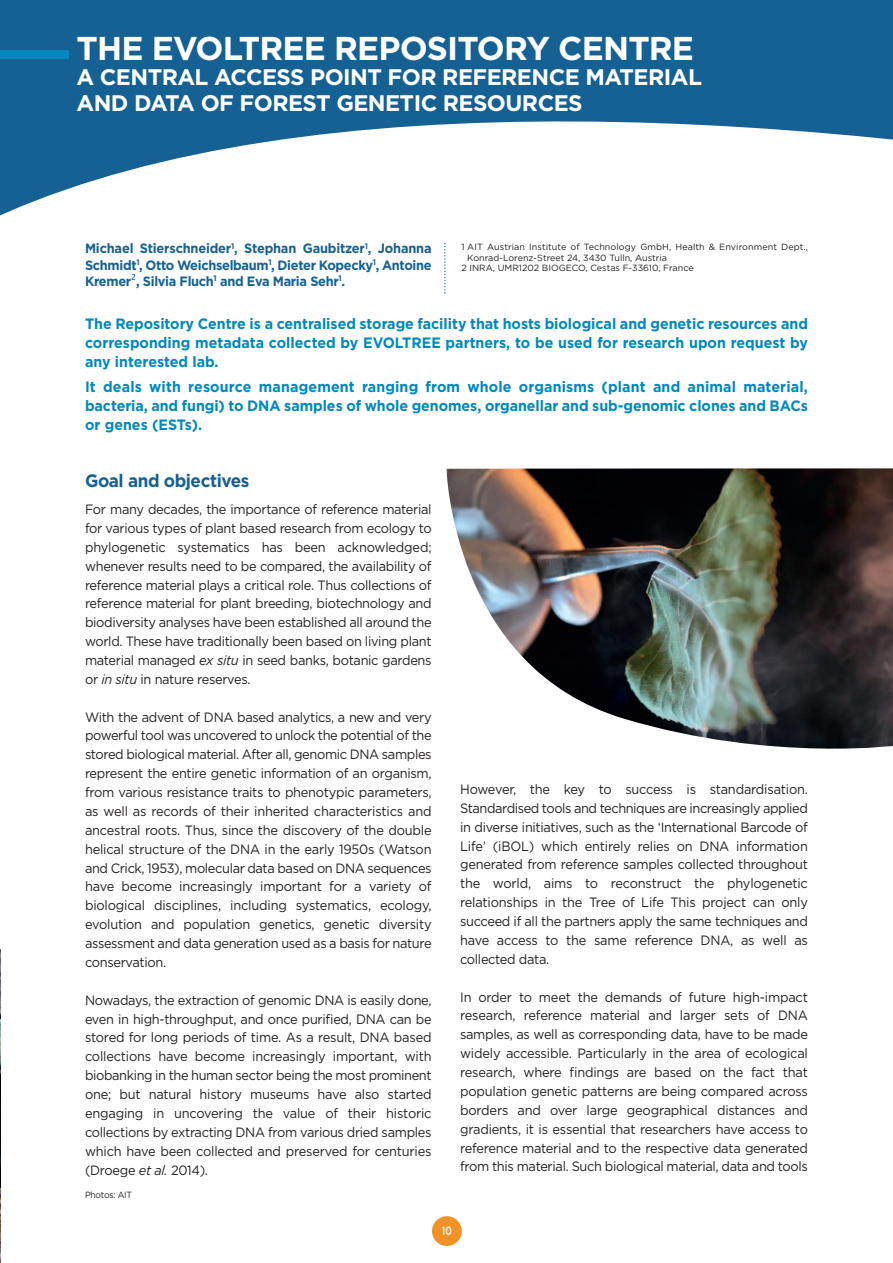
<style>
.page{position:relative;width:893px;height:1263px;background:#fff}
.page>*{position:absolute;margin:0;border:0;box-sizing:border-box;transform-origin:0 0}
.t1{font:700 33px "Gotham";letter-spacing:-.025em;color:#fff}
.t2{font:700 22.5px/25.5px "Gotham";letter-spacing:-.025em;color:#fff}
.t3{font:700 18px "Gotham";letter-spacing:-.025em;color:#156194;scale:.95 1}
.t4{font:700 15px/19px "Gotham";letter-spacing:-.005em;color:#0088c0;text-align:justify;scale:.95 1}
.t5{font:13.5px/18.9px "Gotham";letter-spacing:-.025em;color:#231f20;text-align:justify;scale:.95 1}
.t6{font:700 13.5px/16.2px "Gotham";letter-spacing:-.025em;color:#156194;text-align:justify;scale:.95 1}
.t7{font:500 12px "Gotham";color:#fff;scale:.75 1}
.t8{font:9px "Gotham";color:#231f20}
.t9{font:9px "Gotham";letter-spacing:-.025em;color:#231f20;scale:.95 1}
.s1{font-family:"Lucida Grande";font-weight:400}
.s2{font-style:italic}
</style>
<div class="page">
<svg style="left:0;top:0;width:893px;height:216px;fill:#156194"></svg>
<div style="left:432px;top:1216px;width:30px;height:30px;background:#f09226;border-radius:50%"></div>
<img style="left:0;top:949px;width:1px;height:314px">
<div style="left:1px;top:50px;width:68px;height:9px;background:#0088c0"></div>
<svg style="left:444px;top:243px;width:2px;height:51px"></svg>
<img style="left:446px;top:468px;width:447px;height:281px">
<h1 class="t1" style="left:77px;top:37px;width:619px">THE EVOLTREE REPOSITORY CENTRE</h1>
<h2 class="t2" style="left:77px;top:66px;width:627px">A CENTRAL ACCESS POINT FOR REFERENCE MATERIAL<br>AND DATA OF FOREST GENETIC RESOURCES</h2>
<p class="t6" style="left:85px;top:242px;width:366px">Michael Stierschneider<sup>1</sup>, Stephan Gaubitzer<sup>1</sup>, Johanna Schmidt<sup>1</sup>, Otto Weichselbaum<sup>1</sup>, Dieter Kopecky<sup>1</sup>, Antoine Kremer<span class="s1">²</span>, Silvia Fluch<sup>1</sup> and Eva Maria Sehr<sup>1</sup>.</p>
<p class="t8" style="left:461px;top:243px;width:348px">1 AIT Austrian Institute of Technology GmbH, Health &amp; Environment Dept.,</p>
<p class="t8" style="left:467px;top:254px;width:201px">Konrad-Lorenz-Street 24, 3430 Tulln, Austria</p>
<p class="t8" style="left:461px;top:265px;width:234px">2 INRA, UMR1202 BIOGECO, Cestas F-33610, France</p>
<p class="t4" style="left:85px;top:315px;width:762px">The Repository Centre is a centralised storage facility that hosts biological and genetic resources and corresponding metadata collected by EVOLTREE partners, to be used for research upon request by any interested lab.</p>
<p class="t4" style="left:85px;top:379px;width:762px">It deals with resource management ranging from whole organisms (plant and animal material, bacteria, and fungi) to DNA samples of whole genomes, organellar and sub-genomic clones and BACs or genes (ESTs).</p>
<h3 class="t3" style="left:85px;top:474px;width:174px">Goal and objectives</h3>
<p class="t5" style="left:85px;top:501px;width:366px">For many decades, the importance of reference material for various types of plant based research from ecology to phylogenetic systematics has been acknowledged; whenever results need to be compared, the availability of reference material plays a critical role. Thus collections of reference material for plant breeding, biotechnology and biodiversity analyses have been established all around the world. These have traditionally been based on living plant material managed <span class="s2">ex situ</span> in seed banks, botanic gardens or <span class="s2">in situ</span> in nature reserves.</p>
<p class="t5" style="left:85px;top:708px;width:366px">With the advent of DNA based analytics, a new and very powerful tool was uncovered to unlock the potential of the stored biological material. After all, genomic DNA samples represent the entire genetic information of an organism, from various resistance traits to phenotypic parameters, as well as records of their inherited characteristics and ancestral roots. Thus, since the discovery of the double helical structure of the DNA in the early 1950s (Watson and Crick, 1953), molecular data based on DNA sequences have become increasingly important for a variety of biological disciplines, including systematics, ecology, evolution and population genetics, genetic diversity assessment and data generation used as a basis for nature conservation.</p>
<p class="t5" style="left:85px;top:991px;width:366px">Nowadays, the extraction of genomic DNA is easily done, even in high-throughput, and once purified, DNA can be stored for long periods of time. As a result, DNA based collections have become increasingly important, with biobanking in the human sector being the most prominent one; but natural history museums have also started engaging in uncovering the value of their historic collections by extracting DNA from various dried samples which have been collected and preserved for centuries (Droege <span class="s2">et al.</span> 2014).</p>
<p class="t9" style="left:85px;top:1192px;width:51px">Photos: AIT</p>
<p class="t5" style="left:460px;top:781px;width:368px">However, the key to success is standardisation.<br>Standardised tools and techniques are increasingly applied in diverse initiatives, such as the ‘International Barcode of Life’ (iBOL) which entirely relies on DNA information generated from reference samples collected throughout the world, aims to reconstruct the phylogenetic relationships in the Tree of Life This project can only succeed if all the partners apply the same techniques and have access to the same reference DNA, as well as collected data.</p>
<p class="t5" style="left:460px;top:988px;width:368px">In order to meet the demands of future high-impact research, reference material and larger sets of DNA samples, as well as corresponding data, have to be made widely accessible. Particularly in the area of ecological research, where findings are based on the fact that population genetic patterns are being compared across borders and over large geographical distances and gradients, it is essential that researchers have access to reference material and to the respective data generated from this material. Such biological material, data and tools</p>
<p class="t7" style="left:442px;top:1226px;width:15px">10</p>
</div>
